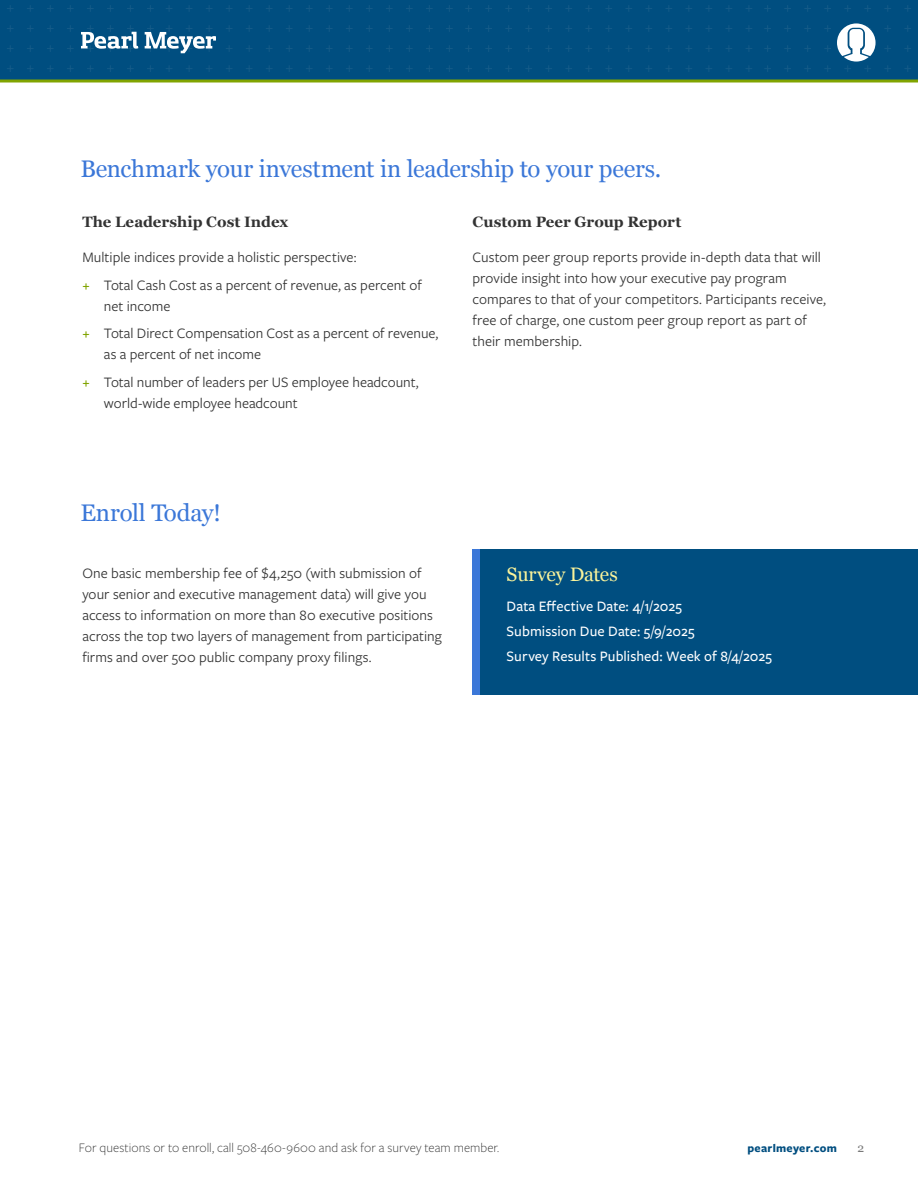
<style>
.page{position:relative;width:918px;height:1188px;background:#fff}
.page>*{position:absolute;margin:0;border:0;box-sizing:border-box;transform-origin:0 0}
.t1{font:24px "Georgia";letter-spacing:-.01em;color:#3b77d8}
.t2{font:19.5px "Georgia";letter-spacing:-.01em;color:#fbf49b}
.t3{font:15px/21px "Freight Sans Pro";color:#333}
.t4{font:500 15px/24.9px "Freight Sans Pro";letter-spacing:.005em;color:#fff}
.t5{font:700 15px "Georgia";color:#333}
.t6{font:300 13.5px "Freight Sans Pro";letter-spacing:.005em;color:#333}
.t7{font:700 12px "Freight Sans Pro";letter-spacing:.025em;color:#004e80}
.t8{font:12px "Georgia";color:#797979}
.s1{font-weight:500;color:#81a400}
</style>
<div class="page">
<div style="left:0;top:0;width:918px;height:80px;background:#004e80"></div>
<hr style="left:0;top:80px;width:918px;height:2px;background:#81a400">
<svg style="left:246px;top:25px;width:6px;height:7px"></svg>
<svg style="left:246px;top:5px;width:6px;height:7px"></svg>
<svg style="left:266px;top:25px;width:6px;height:7px"></svg>
<svg style="left:266px;top:5px;width:6px;height:7px"></svg>
<svg style="left:286px;top:25px;width:6px;height:7px"></svg>
<svg style="left:286px;top:5px;width:6px;height:7px"></svg>
<svg style="left:306px;top:45px;width:6px;height:7px"></svg>
<svg style="left:306px;top:25px;width:7px;height:7px"></svg>
<svg style="left:306px;top:5px;width:7px;height:7px"></svg>
<svg style="left:326px;top:45px;width:6px;height:7px"></svg>
<svg style="left:326px;top:25px;width:7px;height:7px"></svg>
<svg style="left:326px;top:5px;width:7px;height:7px"></svg>
<svg style="left:386px;top:45px;width:7px;height:7px"></svg>
<svg style="left:386px;top:65px;width:7px;height:7px"></svg>
<svg style="left:386px;top:25px;width:7px;height:7px"></svg>
<svg style="left:386px;top:5px;width:7px;height:7px"></svg>
<svg style="left:346px;top:45px;width:7px;height:7px"></svg>
<svg style="left:346px;top:25px;width:7px;height:7px"></svg>
<svg style="left:346px;top:5px;width:7px;height:7px"></svg>
<svg style="left:406px;top:45px;width:7px;height:7px"></svg>
<svg style="left:406px;top:65px;width:7px;height:7px"></svg>
<svg style="left:406px;top:25px;width:7px;height:7px"></svg>
<svg style="left:406px;top:5px;width:7px;height:7px"></svg>
<svg style="left:366px;top:45px;width:7px;height:7px"></svg>
<svg style="left:366px;top:65px;width:6px;height:7px"></svg>
<svg style="left:366px;top:25px;width:7px;height:7px"></svg>
<svg style="left:366px;top:5px;width:7px;height:7px"></svg>
<svg style="left:426px;top:45px;width:7px;height:7px"></svg>
<svg style="left:426px;top:65px;width:7px;height:7px"></svg>
<svg style="left:426px;top:25px;width:7px;height:7px"></svg>
<svg style="left:426px;top:5px;width:7px;height:7px"></svg>
<svg style="left:446px;top:45px;width:7px;height:7px"></svg>
<svg style="left:446px;top:65px;width:7px;height:7px"></svg>
<svg style="left:446px;top:25px;width:7px;height:7px"></svg>
<svg style="left:446px;top:5px;width:7px;height:7px"></svg>
<svg style="left:7px;top:45px;width:6px;height:7px"></svg>
<svg style="left:7px;top:25px;width:7px;height:7px"></svg>
<svg style="left:7px;top:5px;width:7px;height:7px"></svg>
<svg style="left:27px;top:45px;width:7px;height:7px"></svg>
<svg style="left:27px;top:25px;width:7px;height:7px"></svg>
<svg style="left:27px;top:5px;width:7px;height:7px"></svg>
<svg style="left:87px;top:65px;width:7px;height:7px"></svg>
<svg style="left:87px;top:5px;width:7px;height:7px"></svg>
<svg style="left:47px;top:45px;width:7px;height:7px"></svg>
<svg style="left:47px;top:65px;width:6px;height:7px"></svg>
<svg style="left:47px;top:25px;width:7px;height:7px"></svg>
<svg style="left:47px;top:5px;width:7px;height:7px"></svg>
<svg style="left:107px;top:65px;width:7px;height:7px"></svg>
<svg style="left:107px;top:5px;width:7px;height:7px"></svg>
<svg style="left:67px;top:45px;width:7px;height:7px"></svg>
<svg style="left:67px;top:65px;width:7px;height:7px"></svg>
<svg style="left:67px;top:25px;width:7px;height:7px"></svg>
<svg style="left:67px;top:5px;width:7px;height:7px"></svg>
<svg style="left:127px;top:65px;width:7px;height:7px"></svg>
<svg style="left:127px;top:5px;width:7px;height:7px"></svg>
<svg style="left:147px;top:65px;width:7px;height:7px"></svg>
<svg style="left:147px;top:5px;width:7px;height:7px"></svg>
<svg style="left:764px;top:45px;width:7px;height:7px"></svg>
<svg style="left:764px;top:65px;width:7px;height:7px"></svg>
<svg style="left:764px;top:25px;width:7px;height:7px"></svg>
<svg style="left:764px;top:5px;width:7px;height:7px"></svg>
<svg style="left:784px;top:45px;width:7px;height:7px"></svg>
<svg style="left:784px;top:65px;width:7px;height:7px"></svg>
<svg style="left:784px;top:25px;width:7px;height:7px"></svg>
<svg style="left:784px;top:5px;width:7px;height:7px"></svg>
<svg style="left:804px;top:45px;width:7px;height:7px"></svg>
<svg style="left:804px;top:65px;width:7px;height:7px"></svg>
<svg style="left:804px;top:25px;width:7px;height:7px"></svg>
<svg style="left:804px;top:5px;width:7px;height:7px"></svg>
<svg style="left:824px;top:45px;width:7px;height:7px"></svg>
<svg style="left:824px;top:65px;width:7px;height:7px"></svg>
<svg style="left:824px;top:25px;width:7px;height:7px"></svg>
<svg style="left:824px;top:5px;width:7px;height:7px"></svg>
<svg style="left:844px;top:5px;width:7px;height:7px"></svg>
<svg style="left:864px;top:5px;width:7px;height:7px"></svg>
<svg style="left:884px;top:45px;width:7px;height:7px"></svg>
<svg style="left:885px;top:65px;width:6px;height:7px"></svg>
<svg style="left:884px;top:25px;width:7px;height:7px"></svg>
<svg style="left:884px;top:5px;width:7px;height:7px"></svg>
<svg style="left:904px;top:45px;width:7px;height:7px"></svg>
<svg style="left:904px;top:25px;width:7px;height:7px"></svg>
<svg style="left:904px;top:5px;width:7px;height:7px"></svg>
<svg style="left:465px;top:45px;width:7px;height:7px"></svg>
<svg style="left:465px;top:65px;width:7px;height:7px"></svg>
<svg style="left:465px;top:25px;width:7px;height:7px"></svg>
<svg style="left:465px;top:5px;width:7px;height:7px"></svg>
<svg style="left:485px;top:45px;width:7px;height:7px"></svg>
<svg style="left:485px;top:65px;width:7px;height:7px"></svg>
<svg style="left:485px;top:25px;width:7px;height:7px"></svg>
<svg style="left:485px;top:5px;width:7px;height:7px"></svg>
<svg style="left:505px;top:45px;width:7px;height:7px"></svg>
<svg style="left:505px;top:65px;width:7px;height:7px"></svg>
<svg style="left:505px;top:25px;width:7px;height:7px"></svg>
<svg style="left:505px;top:5px;width:7px;height:7px"></svg>
<svg style="left:525px;top:45px;width:7px;height:7px"></svg>
<svg style="left:525px;top:65px;width:7px;height:7px"></svg>
<svg style="left:525px;top:25px;width:7px;height:7px"></svg>
<svg style="left:525px;top:5px;width:7px;height:7px"></svg>
<svg style="left:545px;top:45px;width:7px;height:7px"></svg>
<svg style="left:546px;top:65px;width:6px;height:7px"></svg>
<svg style="left:545px;top:25px;width:7px;height:7px"></svg>
<svg style="left:545px;top:5px;width:7px;height:7px"></svg>
<svg style="left:565px;top:45px;width:7px;height:7px"></svg>
<svg style="left:566px;top:65px;width:6px;height:7px"></svg>
<svg style="left:565px;top:25px;width:7px;height:7px"></svg>
<svg style="left:565px;top:5px;width:7px;height:7px"></svg>
<svg style="left:585px;top:45px;width:7px;height:7px"></svg>
<svg style="left:585px;top:25px;width:7px;height:7px"></svg>
<svg style="left:585px;top:5px;width:7px;height:7px"></svg>
<svg style="left:606px;top:45px;width:6px;height:7px"></svg>
<svg style="left:605px;top:25px;width:7px;height:7px"></svg>
<svg style="left:605px;top:5px;width:7px;height:7px"></svg>
<svg style="left:626px;top:45px;width:6px;height:7px"></svg>
<svg style="left:625px;top:25px;width:7px;height:7px"></svg>
<svg style="left:626px;top:5px;width:6px;height:7px"></svg>
<svg style="left:646px;top:25px;width:6px;height:7px"></svg>
<svg style="left:646px;top:5px;width:6px;height:7px"></svg>
<svg style="left:666px;top:25px;width:6px;height:7px"></svg>
<svg style="left:666px;top:5px;width:6px;height:7px"></svg>
<svg style="left:837px;top:23px;width:39px;height:49px"></svg>
<svg style="left:81px;top:25px;width:57px;height:27px"></svg>
<svg style="left:145px;top:25px;width:71px;height:28px"></svg>
<div style="left:480px;top:549px;width:438px;height:145px;background:#004e80"></div>
<div style="left:472px;top:549px;width:8px;height:145px;background:#3b77d8"></div>
<h1 class="t1" style="left:80px;top:152px;width:583px">Benchmark your investment in leadership to your peers.</h1>
<p class="t5" style="left:82px;top:211px;width:208px">The Leadership Cost Index</p>
<p class="t3" style="left:82px;top:242px;width:341px;line-height:27.8px">Multiple indices provide a holistic perspective:<br><span class="s1">+</span> Total Cash Cost as a percent of revenue, as percent of</p>
<p class="t3" style="left:82px;top:291px;width:358px;line-height:27.8px;text-indent:22px">net income<br><span class="s1">+</span> Total Direct Compensation Cost as a percent of revenue,</p>
<p class="t3" style="left:82px;top:340px;width:338px;line-height:27.8px;text-indent:22px">as a percent of net income<br><span class="s1">+</span> Total number of leaders per US employee headcount,</p>
<p class="t3" style="left:104px;top:392px;width:195px">world-wide employee headcount</p>
<p class="t5" style="left:472px;top:211px;width:210px">Custom Peer Group Report</p>
<p class="t3" style="left:472px;top:246px;width:355px">Custom peer group reports provide in-depth data that will provide insight into how your executive pay program compares to that of your competitors. Participants receive, free of charge, one custom peer group report as part of their membership.</p>
<h1 class="t1" style="left:80px;top:495px;width:142px">Enroll Today!</h1>
<p class="t3" style="left:82px;top:562px;width:361px">One basic membership fee of $4,250 (with submission of your senior and executive management data) will give you access to information on more than 80 executive positions across the top two layers of management from participating firms and over 500 public company proxy filings.</p>
<h2 class="t2" style="left:507px;top:560px;width:113px">Survey Dates</h2>
<p class="t4" style="left:507px;top:594px;width:267px">Data Effective Date: 4/1/2025<br>Submission Due Date: 5/9/2025<br>Survey Results Published: Week of 8/4/2025</p>
<p class="t6" style="left:79px;top:1138px;width:422px">For questions or to enroll, call 508-460-9600 and ask for a survey team member.</p>
<p class="t7" style="left:747px;top:1139px;width:91px">pearlmeyer.com</p>
<p class="t8" style="left:858px;top:1139px;width:8px">2</p>
</div>
